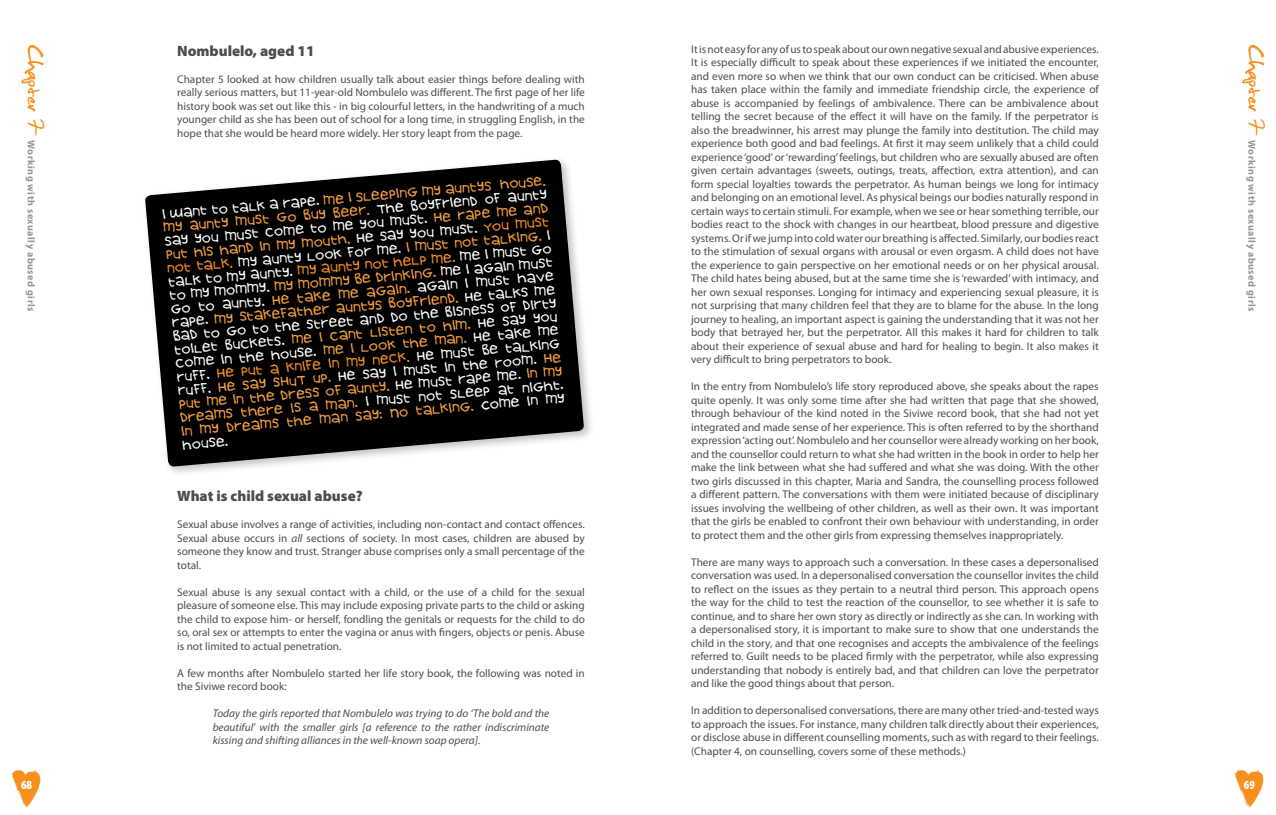
<style>
.page{position:relative;width:1276px;height:815px;background:#fff}
.page>*{position:absolute;margin:0;border:0;box-sizing:border-box;transform-origin:0 0}
.t1{font:30px "Christopherhand";color:#f78f1e}
.t2{font:900 15px "Myriad Pro";color:#4d4d4f}
.t3{font:900 condensed 12.5px "Myriad Pro";color:#fff}
.t4{font:11.38px/13.6px "April 16";color:#fff;text-align:justify}
.t5{font:11.25px/13.5px "Myriad Pro";color:#4d4d4f;text-align:justify}
.t6{font:italic 11.25px/13.5px "Myriad Pro";color:#4d4d4f;text-align:justify}
.t7{font:700 10px "Myriad Pro";letter-spacing:.05em;color:#939598}
.s1{color:#f8a040}
.s2{color:#f78f1e}
.s3{font-style:italic}
</style>
<div class="page">
<img style="left:12px;top:769px;width:29px;height:39px">
<img style="left:1234px;top:769px;width:30px;height:39px">
<svg style="left:145px;top:159px;width:439px;height:308px;background:#272727"></svg>
<h1 class="t1" style="left:48px;top:45px;width:93px;rotate:90deg">Chapter 7</h1>
<p class="t7" style="left:38px;top:140px;width:173px;rotate:90deg">Working with sexually abused girls</p>
<p class="t3" style="left:21px;top:778px;width:13px">68</p>
<h2 class="t2" style="left:177px;top:42px;width:139px">Nombulelo, aged 11</h2>
<p class="t5" style="left:177px;top:72px;width:409px">Chapter 5 looked at how children usually talk about easier things before dealing with really serious matters, but 11-year-old Nombulelo was different. The first page of her life history book was set out like this - in big colourful letters, in the handwriting of a much younger child as she has been out of school for a long time, in struggling English, in the hope that she would be heard more widely. Her story leapt from the page.</p>
<p class="t4" style="left:162px;top:208px;width:386px;rotate:-5deg">I want to talk a rape. <span class="s1">Me I sleeping my auntys house.<br>My aunty must go buy beer.</span> The boyfriend of aunty say you must come to me you must. <span class="s1">He rape me and put his hand in my mouth.</span> He say you must. <span class="s2">You must not talk.</span> My aunty look for me. <span class="s1">I must not talking.</span> I talk to my aunty. <span class="s2">My aunty not help me.</span> Me I must go to my mommy. <span class="s1">My mommy be drinking.</span> Me I again must go to aunty. <span class="s1">He take me again.</span> Again I must have rape. <span class="s1">My stakefather auntys boyfriend.</span> He talks me bad to go to the street and do the bisness of dirty toilet buckets. <span class="s1">Me I cant listen to him.</span> He say you come in the house. <span class="s1">Me I look the man.</span> He take me ruff. <span class="s2">He put a knife in my neck</span><span class="s1">.</span> He must be talking ruff. <span class="s1">He say SHUT UP.</span> He say I must in the room. <span class="s1">He put me in the dress of aunty.</span> He must rape me. <span class="s1">In my dreams there is a man.</span> I must not sleep at night.<br><span class="s1">In my dreams the man say: No talking.</span> Come in my house.</p>
<h2 class="t2" style="left:177px;top:487px;width:187px">What is child sexual abuse?</h2>
<p class="t5" style="left:177px;top:517px;width:409px">Sexual abuse involves a range of activities, including non-contact and contact offences.<br>Sexual abuse occurs in <span class="s3">all</span> sections of society. In most cases, children are abused by someone they know and trust. Stranger abuse comprises only a small percentage of the total.</p>
<p class="t5" style="left:177px;top:585px;width:409px">Sexual abuse is any sexual contact with a child, or the use of a child for the sexual pleasure of someone else. This may include exposing private parts to the child or asking the child to expose him- or herself, fondling the genitals or requests for the child to do so, oral sex or attempts to enter the vagina or anus with fingers, objects or penis. Abuse is not limited to actual penetration.</p>
<p class="t5" style="left:177px;top:666px;width:409px">A few months after Nombulelo started her life story book, the following was noted in the Siviwe record book:</p>
<p class="t6" style="left:213px;top:706px;width:338px">Today the girls reported that Nombulelo was trying to do ‘The bold and the beautiful’ with the smaller girls [a reference to the rather indiscriminate kissing and shifting alliances in the well-known soap opera].</p>
<p class="t5" style="left:691px;top:42px;width:409px">It is not easy for any of us to speak about our own negative sexual and abusive experiences.<br>It is especially difficult to speak about these experiences if we initiated the encounter, and even more so when we think that our own conduct can be criticised. When abuse has taken place within the family and immediate friendship circle, the experience of abuse is accompanied by feelings of ambivalence. There can be ambivalence about telling the secret because of the effect it will have on the family. If the perpetrator is also the breadwinner, his arrest may plunge the family into destitution. The child may experience both good and bad feelings. At first it may seem unlikely that a child could experience ‘good’ or ‘rewarding’ feelings, but children who are sexually abused are often given certain advantages (sweets, outings, treats, affection, extra attention), and can form special loyalties towards the perpetrator. As human beings we long for intimacy and belonging on an emotional level. As physical beings our bodies naturally respond in certain ways to certain stimuli. For example, when we see or hear something terrible, our bodies react to the shock with changes in our heartbeat, blood pressure and digestive systems. Or if we jump into cold water our breathing is affected. Similarly, our bodies react to the stimulation of sexual organs with arousal or even orgasm. A child does not have the experience to gain perspective on her emotional needs or on her physical arousal.<br>The child hates being abused, but at the same time she is ‘rewarded’ with intimacy, and her own sexual responses. Longing for intimacy and experiencing sexual pleasure, it is not surprising that many children feel that they are to blame for the abuse. In the long journey to healing, an important aspect is gaining the understanding that it was not her body that betrayed her, but the perpetrator. All this makes it hard for children to talk about their experience of sexual abuse and hard for healing to begin. It also makes it very difficult to bring perpetrators to book.</p>
<p class="t5" style="left:691px;top:380px;width:409px">In the entry from Nombulelo’s life story reproduced above, she speaks about the rapes quite openly. It was only some time after she had written that page that she showed, through behaviour of the kind noted in the Siviwe record book, that she had not yet integrated and made sense of her experience. This is often referred to by the shorthand expression ‘acting out’. Nombulelo and her counsellor were already working on her book, and the counsellor could return to what she had written in the book in order to help her make the link between what she had suffered and what she was doing. With the other two girls discussed in this chapter, Maria and Sandra, the counselling process followed a different pattern. The conversations with them were initiated because of disciplinary issues involving the wellbeing of other children, as well as their own. It was important that the girls be enabled to confront their own behaviour with understanding, in order to protect them and the other girls from expressing themselves inappropriately.</p>
<p class="t5" style="left:691px;top:555px;width:409px">There are many ways to approach such a conversation. In these cases a depersonalised conversation was used. In a depersonalised conversation the counsellor invites the child to reflect on the issues as they pertain to a neutral third person. This approach opens the way for the child to test the reaction of the counsellor, to see whether it is safe to continue, and to share her own story as directly or indirectly as she can. In working with a depersonalised story, it is important to make sure to show that one understands the child in the story, and that one recognises and accepts the ambivalence of the feelings referred to. Guilt needs to be placed firmly with the perpetrator, while also expressing understanding that nobody is entirely bad, and that children can love the perpetrator and like the good things about that person.</p>
<p class="t5" style="left:691px;top:704px;width:409px">In addition to depersonalised conversations, there are many other tried-and-tested ways to approach the issues. For instance, many children talk directly about their experiences, or disclose abuse in different counselling moments, such as with regard to their feelings. (Chapter 4, on counselling, covers some of these methods.)</p>
<h1 class="t1" style="left:1268px;top:45px;width:93px;rotate:90deg">Chapter 7</h1>
<p class="t7" style="left:1258px;top:140px;width:173px;rotate:90deg">Working with sexually abused girls</p>
<p class="t3" style="left:1243px;top:778px;width:13px">69</p>
</div>
